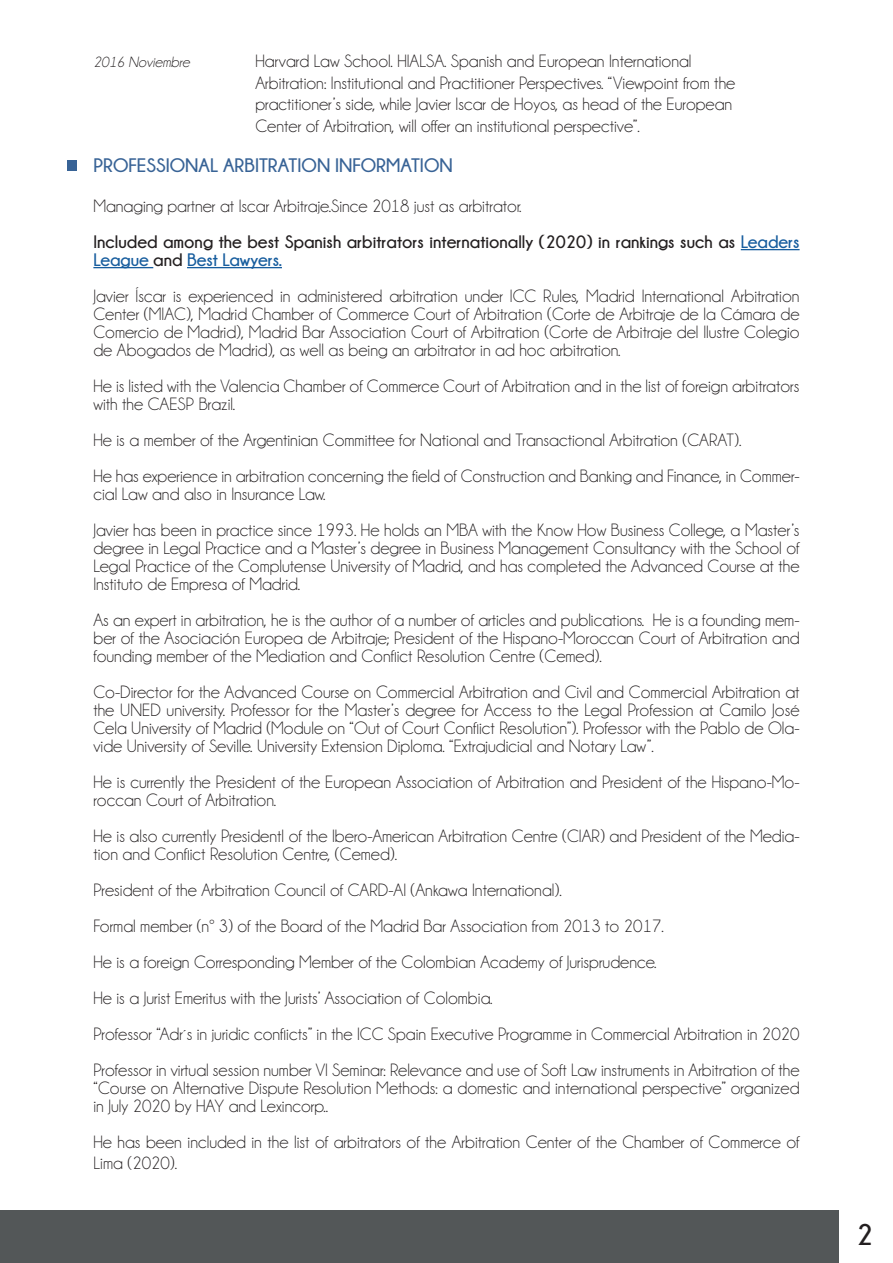
<style>
.page{position:relative;width:893px;height:1263px;background:#fff}
.page>*{position:absolute;margin:0;border:0;box-sizing:border-box;transform-origin:0 0}
.t1{font:700 30px "Champagne&Limousines";color:#231f20}
.t2{font:700 19.5px "Champagne&Limousines";color:#386396}
.t3{font:18px/18px "Champagne&Limousines";color:#231f20}
.t4{font:700 18px/18px "Champagne&Limousines";color:#231f20}
.t5{font:italic 15px "Champagne&Limousines";color:#231f20}
.s1{color:#175d9e}
</style>
<div class="page">
<hr style="left:741px;top:249px;width:59px;height:1px;background:#175d9e">
<hr style="left:93px;top:267px;width:60px;height:1px;background:#175d9e">
<hr style="left:187px;top:267px;width:95px;height:1px;background:#175d9e">
<div style="left:0;top:1211px;width:893px;height:52px;background:#535758"></div>
<div style="left:67px;top:161px;width:10px;height:10px;background:#386396"></div>
<div style="left:839px;top:1210px;width:53px;height:53px;background:#fff"></div>
<p class="t5" style="left:93px;top:54px;width:98px">2016 Noviembre</p>
<p class="t3" style="left:255px;top:52px;width:438px">Harvard Law School. HIALSA. Spanish and European International</p>
<p class="t3" style="left:255px;top:72px;width:481px;line-height:21.6px">Arbitration: Institutional and Practitioner Perspectives. “Viewpoint from the practitioner’s side, while Javier Iscar de Hoyos, as head of the European<br>Center of Arbitration, will offer an institutional perspective”.</p>
<p class="t2" style="left:93px;top:155px;width:361px">PROFESSIONAL ARBITRATION INFORMATION</p>
<p class="t3" style="left:93px;top:197px;width:430px">Managing partner at Iscar Arbitraje.Since 2018 just as arbitrator.</p>
<p class="t4" style="left:93px;top:232px;width:708px">Included among the best Spanish arbitrators internationally (2020) in rankings such as <span class="s1">Leaders<br>League</span> and <span class="s1">Best Lawyers.</span></p>
<p class="t3" style="left:93px;top:287px;width:708px;text-align:justify">Javier Íscar is experienced in administered arbitration under ICC Rules, Madrid International Arbitration Center (MIAC), Madrid Chamber of Commerce Court of Arbitration (Corte de Arbitraje de la Cámara de Comercio de Madrid), Madrid Bar Association Court of Arbitration (Corte de Arbitraje del Ilustre Colegio de Abogados de Madrid), as well as being an arbitrator in ad hoc arbitration.</p>
<p class="t3" style="left:93px;top:377px;width:708px">He is listed with the Valencia Chamber of Commerce Court of Arbitration and in the list of foreign arbitrators with the CAESP Brazil.</p>
<p class="t3" style="left:93px;top:431px;width:649px">He is a member of the Argentinian Committee for National and Transactional Arbitration (CARAT).</p>
<p class="t3" style="left:93px;top:467px;width:708px">He has experience in arbitration concerning the field of Construction and Banking and Finance, in Commer&shy;cial Law and also in Insurance Law.</p>
<p class="t3" style="left:93px;top:521px;width:708px;text-align:justify">Javier has been in practice since 1993. He holds an MBA with the Know How Business College, a Master’s degree in Legal Practice and a Master’s degree in Business Management Consultancy with the School of Legal Practice of the Complutense University of Madrid, and has completed the Advanced Course at the Instituto de Empresa of Madrid.</p>
<p class="t3" style="left:93px;top:611px;width:708px;text-align:justify">As an expert in arbitration, he is the author of a number of articles and publications. He is a founding mem&shy;ber of the Asociación Europea de Arbitraje; President of the Hispano-Moroccan Court of Arbitration and founding member of the Mediation and Conflict Resolution Centre (Cemed).</p>
<p class="t3" style="left:93px;top:683px;width:708px;text-align:justify">Co-Director for the Advanced Course on Commercial Arbitration and Civil and Commercial Arbitration at the UNED university. Professor for the Master’s degree for Access to the Legal Profession at Camilo José Cela University of Madrid (Module on “Out of Court Conflict Resolution”). Professor with the Pablo de Ola&shy;vide University of Seville. University Extension Diploma. “Extrajudicial and Notary Law”.</p>
<p class="t3" style="left:93px;top:773px;width:708px">He is currently the President of the European Association of Arbitration and President of the Hispano-Mo&shy;roccan Court of Arbitration.</p>
<p class="t3" style="left:93px;top:827px;width:708px">He is also currently Presidentl of the Ibero-American Arbitration Centre (CIAR) and President of the Media&shy;tion and Conflict Resolution Centre, (Cemed).</p>
<p class="t3" style="left:93px;top:881px;width:470px">President of the Arbitration Council of CARD-AI (Ankawa International).</p>
<p class="t3" style="left:93px;top:917px;width:572px">Formal member (nº 3) of the Board of the Madrid Bar Association from 2013 to 2017.</p>
<p class="t3" style="left:93px;top:953px;width:565px">He is a foreign Corresponding Member of the Colombian Academy of Jurisprudence.</p>
<p class="t3" style="left:93px;top:989px;width:401px">He is a Jurist Emeritus with the Jurists’ Association of Colombia.</p>
<p class="t3" style="left:93px;top:1025px;width:708px">Professor “Adr´s in juridic conflicts” in the ICC Spain Executive Programme in Commercial Arbitration in 2020</p>
<p class="t3" style="left:93px;top:1061px;width:708px;text-align:justify">Professor in virtual session number VI Seminar: Relevance and use of Soft Law instruments in Arbitration of the “Course on Alternative Dispute Resolution Methods: a domestic and international perspective” organized in July 2020 by HAY and Lexincorp..</p>
<p class="t3" style="left:93px;top:1131px;width:708px;line-height:21.6px">He has been included in the list of arbitrators of the Arbitration Center of the Chamber of Commerce of<br>Lima (2020).</p>
<p class="t1" style="left:856px;top:1218px;width:19px">2</p>
</div>
